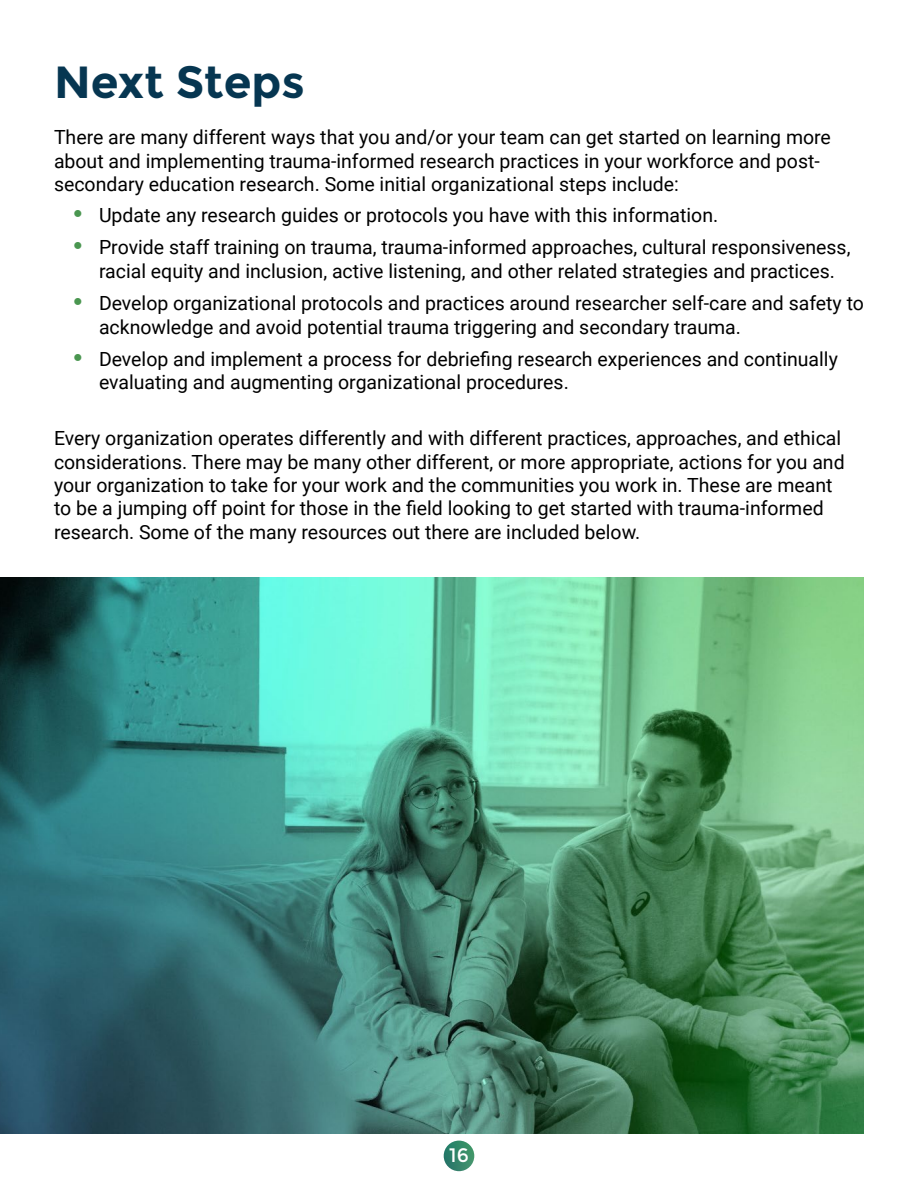
<style>
.page{position:relative;width:918px;height:1188px;background:#fff}
.page>*{position:absolute;margin:0;border:0;box-sizing:border-box;transform-origin:0 0}
.extra_bold_header{font:700 45px "Montserrat";color:#063651}
.t1{font:19.5px/23.4px "Roboto";color:#000}
.t2{font:19.5px "Montserrat";color:#fff}
.s1{font-family:"Montserrat";font-size:27px;color:#4a9650}
</style>
<div class="page">
<img style="left:444px;top:1141px;width:30px;height:30px;border-radius:15px">
<img style="left:0;top:578px;width:864px;height:556px">
<p class="extra_bold_header" style="left:54px;top:55px;width:252px">Next Steps</p>
<p class="t1" style="left:54px;top:125px;width:778px">There are many different ways that you and/or your team can get started on learning more about and implementing trauma-informed research practices in your workforce and post&shy;secondary education research. Some initial organizational steps include:</p>
<p class="t1" style="left:72px;top:203px;width:648px"><span class="s1">•</span> Update any research guides or protocols you have with this information.</p>
<p class="t1" style="left:72px;top:235px;width:780px;text-align:center"><span class="s1">•</span> Provide staff training on trauma, trauma-informed approaches, cultural responsiveness, racial equity and inclusion, active listening, and other related strategies and practices.</p>
<p class="t1" style="left:99px;top:291px;width:766px;text-indent:-27px"><span class="s1">•</span> Develop organizational protocols and practices around researcher self-care and safety to acknowledge and avoid potential trauma triggering and secondary trauma.</p>
<p class="t1" style="left:99px;top:347px;width:740px;text-indent:-27px"><span class="s1">•</span> Develop and implement a process for debriefing research experiences and continually evaluating and augmenting organizational procedures.</p>
<p class="t1" style="left:54px;top:426px;width:792px">Every organization operates differently and with different practices, approaches, and ethical considerations. There may be many other different, or more appropriate, actions for you and your organization to take for your work and the communities you work in. These are meant to be a jumping off point for those in the field looking to get started with trauma-informed research. Some of the many resources out there are included below.</p>
<p class="t2" style="left:449px;top:1144px;width:21px">16</p>
</div>
